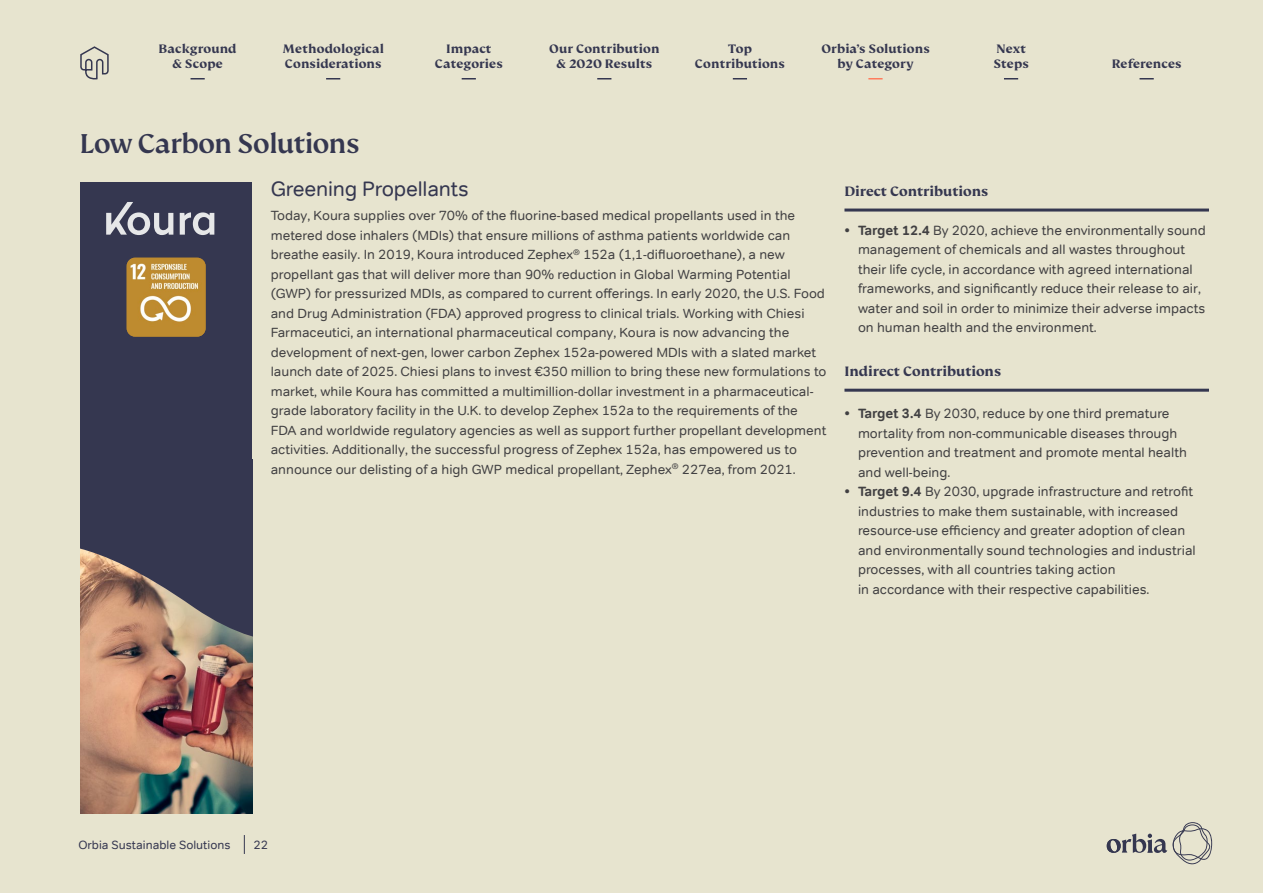
<style>
.page{position:relative;width:1263px;height:893px;background:#e7e4cf}
.page>*{position:absolute;margin:0;border:0;box-sizing:border-box;transform-origin:0 0}
.t1{font:500 30px "FS Kim";letter-spacing:-.02em;color:#353750}
.t2{font:21px "Tondo";letter-spacing:-.01em;color:#353750}
.t3{font:700 15px "FS Kim";color:#353750}
.t4{font:13.5px/19.5px "Tondo Trial";color:#414042}
.t5{font:700 13.5px/15px "FS Kim";letter-spacing:.01em;color:#353750;text-align:center}
.t6{font:13.35px/19.5px "Tondo Trial";color:#414042}
.t7{font:12px "Tondo Trial";color:#353750}
.s1{font-weight:700}
</style>
<div class="page">
<svg style="left:80px;top:46px;width:29px;height:34px"></svg>
<svg style="left:191px;top:78px;width:14px;height:2px"></svg>
<svg style="left:326px;top:78px;width:14px;height:2px"></svg>
<svg style="left:597px;top:78px;width:14px;height:2px"></svg>
<svg style="left:733px;top:78px;width:14px;height:2px"></svg>
<svg style="left:868px;top:78px;width:15px;height:2px"></svg>
<svg style="left:1004px;top:78px;width:14px;height:2px"></svg>
<svg style="left:1139px;top:78px;width:15px;height:2px"></svg>
<svg style="left:462px;top:78px;width:14px;height:2px"></svg>
<svg style="left:244px;top:835px;width:1px;height:19px"></svg>
<div style="left:80px;top:182px;width:172px;height:631px;background:#353750"></div>
<img style="left:127px;top:258px;width:79px;height:79px">
<img style="left:80px;top:715px;width:172px;height:98px">
<svg style="left:180px;top:212px;width:34px;height:23px"></svg>
<svg style="left:106px;top:202px;width:67px;height:33px"></svg>
<img style="left:80px;top:548px;width:172px;height:167px">
<hr style="left:844px;top:209px;width:365px;height:3px;background:#353750">
<hr style="left:844px;top:389px;width:365px;height:3px;background:#353750">
<svg style="left:1107px;top:822px;width:105px;height:42px"></svg>
<p class="t5" style="left:159px;top:42px;width:80px">Background &amp; Scope</p>
<p class="t5" style="left:283px;top:42px;width:103px;text-align:left">Methodological<br>Considerations</p>
<p class="t5" style="left:549px;top:42px;width:112px">Our Contribution &amp; 2020 Results</p>
<p class="t5" style="left:695px;top:42px;width:91px">Top<br>Contributions</p>
<p class="t5" style="left:821px;top:42px;width:110px">Orbia’s Solutions by Category</p>
<p class="t5" style="left:993px;top:42px;width:37px;text-align:left">Next<br>Steps</p>
<p class="t5" style="left:435px;top:42px;width:69px">Impact<br>Categories</p>
<p class="t5" style="left:1112px;top:57px;width:71px">References</p>
<h1 class="t1" style="left:80px;top:127px;width:281px">Low Carbon Solutions</h1>
<h2 class="t2" style="left:271px;top:176px;width:200px">Greening Propellants</h2>
<p class="t6" style="left:271px;top:206px;width:557px">Today, Koura supplies over 70% of the fluorine-based medical propellants used in the metered dose inhalers (MDIs) that ensure millions of asthma patients worldwide can breathe easily. In 2019, Koura introduced Zephex<sup>®</sup> 152a (1,1-difluoroethane), a new propellant gas that will deliver more than 90% reduction in Global Warming Potential (GWP) for pressurized MDIs, as compared to current offerings. In early 2020, the U.S. Food and Drug Administration (FDA) approved progress to clinical trials. Working with Chiesi Farmaceutici, an international pharmaceutical company, Koura is now advancing the development of next-gen, lower carbon Zephex 152a-powered MDIs with a slated market launch date of 2025. Chiesi plans to invest €350 million to bring these new formulations to market, while Koura has committed a multimillion-dollar investment in a pharmaceutical&shy;grade laboratory facility in the U.K. to develop Zephex 152a to the requirements of the FDA and worldwide regulatory agencies as well as support further propellant development activities. Additionally, the successful progress of Zephex 152a, has empowered us to announce our delisting of a high GWP medical propellant, Zephex<sup>®</sup> 227ea, from 2021.</p>
<p class="t3" style="left:844px;top:183px;width:145px">Direct Contributions</p>
<p class="t4" style="left:858px;top:220px;width:349px;text-indent:-14px"><span class="s1">• Target 12.4</span> By 2020, achieve the environmentally sound management of chemicals and all wastes throughout their life cycle, in accordance with agreed international frameworks, and significantly reduce their release to air, water and soil in order to minimize their adverse impacts on human health and the environment.</p>
<p class="t3" style="left:844px;top:363px;width:158px">Indirect Contributions</p>
<p class="t4" style="left:858px;top:404px;width:330px;text-indent:-14px"><span class="s1">• Target 3.4</span> By 2030, reduce by one third premature mortality from non-communicable diseases through prevention and treatment and promote mental health and well-being.</p>
<p class="t4" style="left:858px;top:482px;width:339px;text-indent:-14px"><span class="s1">• Target 9.4</span> By 2030, upgrade infrastructure and retrofit industries to make them sustainable, with increased resource-use efficiency and greater adoption of clean and environmentally sound technologies and industrial processes, with all countries taking action<br>in accordance with their respective capabilities.</p>
<p class="t7" style="left:78px;top:837px;width:154px">Orbia Sustainable Solutions</p>
<p class="t7" style="left:253px;top:837px;width:16px">22</p>
</div>
